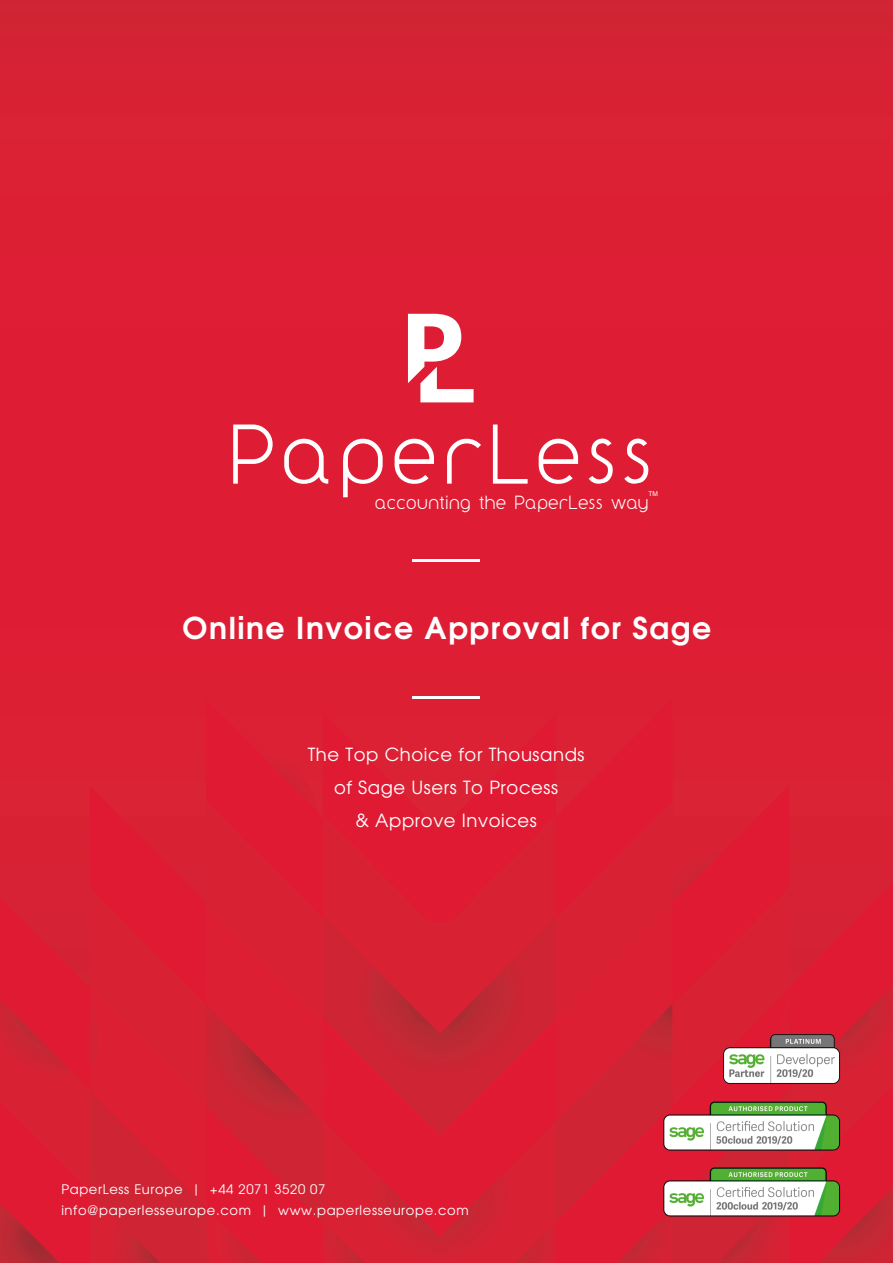
<style>
.page{position:relative;width:893px;height:1263px;background:#fff}
.page>*{position:absolute;margin:0;border:0;box-sizing:border-box;transform-origin:0 0}
.t1{font:700 30px "Te X Gyre Adventor";letter-spacing:.05em;color:#fff}
.t2{font:18px/33px "Te X Gyre Adventor";letter-spacing:.035em;color:#fff;text-align:center}
.t3{font:15.9px "Y2 K Neophyte";letter-spacing:.07em;color:#fff}
.t4{font:13.05px/21px "Te X Gyre Adventor";letter-spacing:.05em;color:#fff}
.t5{font:6.6px "Arial";color:#fff}
</style>
<div class="page">
<img style="left:0;top:0;width:893px;height:1263px">
<svg style="left:493px;top:424px;width:156px;height:60px"></svg>
<svg style="left:233px;top:424px;width:248px;height:73px;background:#e34155"></svg>
<svg style="left:408px;top:314px;width:66px;height:88px"></svg>
<hr style="left:413px;top:559px;width:67px;height:3px;background:#fff">
<hr style="left:413px;top:696px;width:67px;height:3px;background:#fff">
<p class="t5" style="left:648px;top:489px;width:11px">TM</p>
<p class="t3" style="left:375px;top:491px;width:274px">accounting the PaperLess way</p>
<h1 class="t1" style="left:183px;top:601px;width:530px">Online Invoice Approval for Sage</h1>
<h2 class="t2" style="left:308px;top:737px;width:278px">The Top Choice for Thousands of Sage Users To Process<br>&amp; Approve Invoices</h2>
<p class="t4" style="left:61px;top:1178px;width:409px">PaperLess Europe | +44 2071 3520 07 info@paperlesseurope.com | www.paperlesseurope.com</p>
</div>
